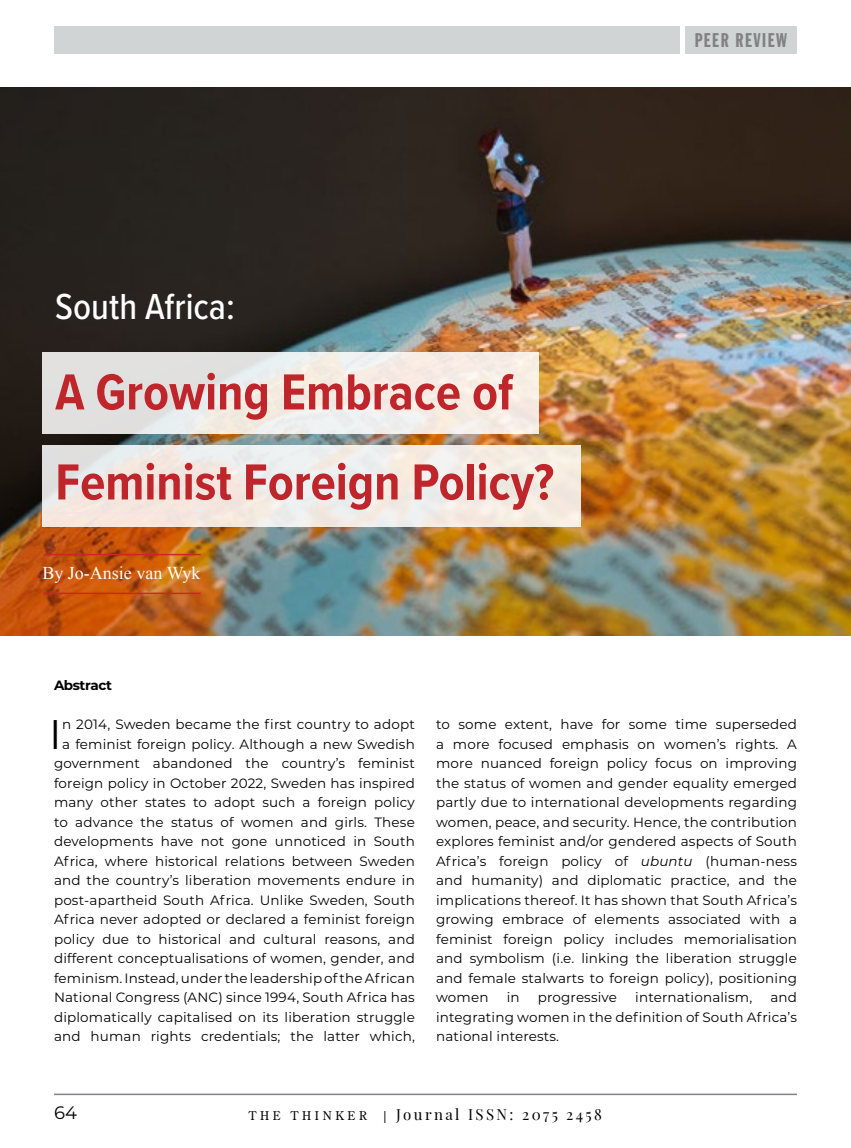
<style>
.page{position:relative;width:851px;height:1148px;background:#fff}
.page>*{position:absolute;margin:0;border:0;box-sizing:border-box;transform-origin:0 0}
.t1{font:700 52.5px/90px "Proxima Nova Cond";color:#bf262b}
.t2{font:41.4px "Montserrat";color:#000}
.t3{font:500 37.5px "Proxima Nova Cond";color:#fff}
.t4{font:19.5px "Franklin Gothic Std Extra Cond";letter-spacing:.08em;color:#808285}
.t5{font:18px "Times New Roman";color:#fff}
.t6{font:18px "Montserrat";color:#000}
.t7{font:15px "Playfair Display";letter-spacing:.16em;color:#000}
.t8{font:13.5px/19.5px "Montserrat";letter-spacing:.01em;color:#000;text-align:justify}
.t9{font:700 13.5px "Montserrat";letter-spacing:-.03em;color:#000}
.t10{font:12px "Century Old Style Std";letter-spacing:.3em;color:#000}
.s1{font-style:italic}
.s2{font-family:"Century Old Style Std";font-size:12px}
</style>
<div class="page">
<hr style="left:54px;top:1093px;width:742px;height:2px;background:#808285">
<div style="left:685px;top:26px;width:111px;height:28px;background:#d1d4d4"></div>
<div style="left:54px;top:26px;width:625px;height:28px;background:#d1d4d4"></div>
<img style="left:0;top:87px;width:850px;height:548px">
<hr style="left:43px;top:554px;width:158px;height:1px;background:#d12429">
<hr style="left:43px;top:592px;width:158px;height:2px;background:#d12429">
<svg style="left:42px;top:352px;width:496px;height:82px;background:#ece8e4"></svg>
<div style="left:42px;top:445px;width:539px;height:82px;background:linear-gradient(to right,#ede6e4,#f4efe7)"></div>
<h3 class="t3" style="left:55px;top:279px;width:181px">South Africa:</h3>
<h1 class="t1" style="left:55px;top:346px;width:500px">A Growing Embrace of<br>Feminist Foreign Policy?</h1>
<h3 class="t5" style="left:42px;top:561px;width:160px">By Jo-Ansie van Wyk</h3>
<h3 class="t4" style="left:694px;top:30px;width:94px">PEER REVIEW</h3>
<p class="t9" style="left:54px;top:675px;width:59px">Abstract</p>
<h2 class="t2" style="left:49px;top:705px;width:14px">I</h2>
<p class="t8" style="left:54px;top:714px;width:362px;text-align:right">n 2014, Sweden became the first country to adopt a feminist foreign policy. Although a new Swedish government abandoned the country’s feminist foreign policy in October 2022, Sweden has inspired many other states to adopt such a foreign policy to advance the status of women and girls. These developments have not gone unnoticed in South Africa, where historical relations between Sweden and the country’s liberation movements endure in post-apartheid South Africa. Unlike Sweden, South Africa never adopted or declared a feminist foreign policy due to historical and cultural reasons, and different conceptualisations of women, gender, and feminism. Instead, under the leadership of the African National Congress (ANC) since 1994, South Africa has diplomatically capitalised on its liberation struggle and human rights credentials; the latter which,</p>
<p class="t8" style="left:436px;top:714px;width:362px">to some extent, have for some time superseded a more focused emphasis on women’s rights. A more nuanced foreign policy focus on improving the status of women and gender equality emerged partly due to international developments regarding women, peace, and security. Hence, the contribution explores feminist and/or gendered aspects of South Africa’s foreign policy of <span class="s1">ubuntu</span> (human-ness and humanity) and diplomatic practice, and the implications thereof. It has shown that South Africa’s growing embrace of elements associated with a feminist foreign policy includes memorialisation and symbolism (i.e. linking the liberation struggle and female stalwarts to foreign policy), positioning women</p>
<p class="t8" style="left:436px;top:987px;width:362px;text-indent:334px">and integrating women in the definition of South Africa’s national interests.</p>
<p class="t8" style="left:506px;top:987px;width:14px">in</p>
<p class="t8" style="left:538px;top:987px;width:81px">progressive</p>
<p class="t8" style="left:635px;top:987px;width:118px">internationalism,</p>
<h3 class="t6" style="left:54px;top:1100px;width:24px">64</h3>
<p class="t10" style="left:249px;top:1108px;width:119px">THE THINKER</p>
<p class="t7" style="left:383px;top:1103px;width:220px"><span class="s2">|</span> Journal ISSN: 2075 2458</p>
</div>
